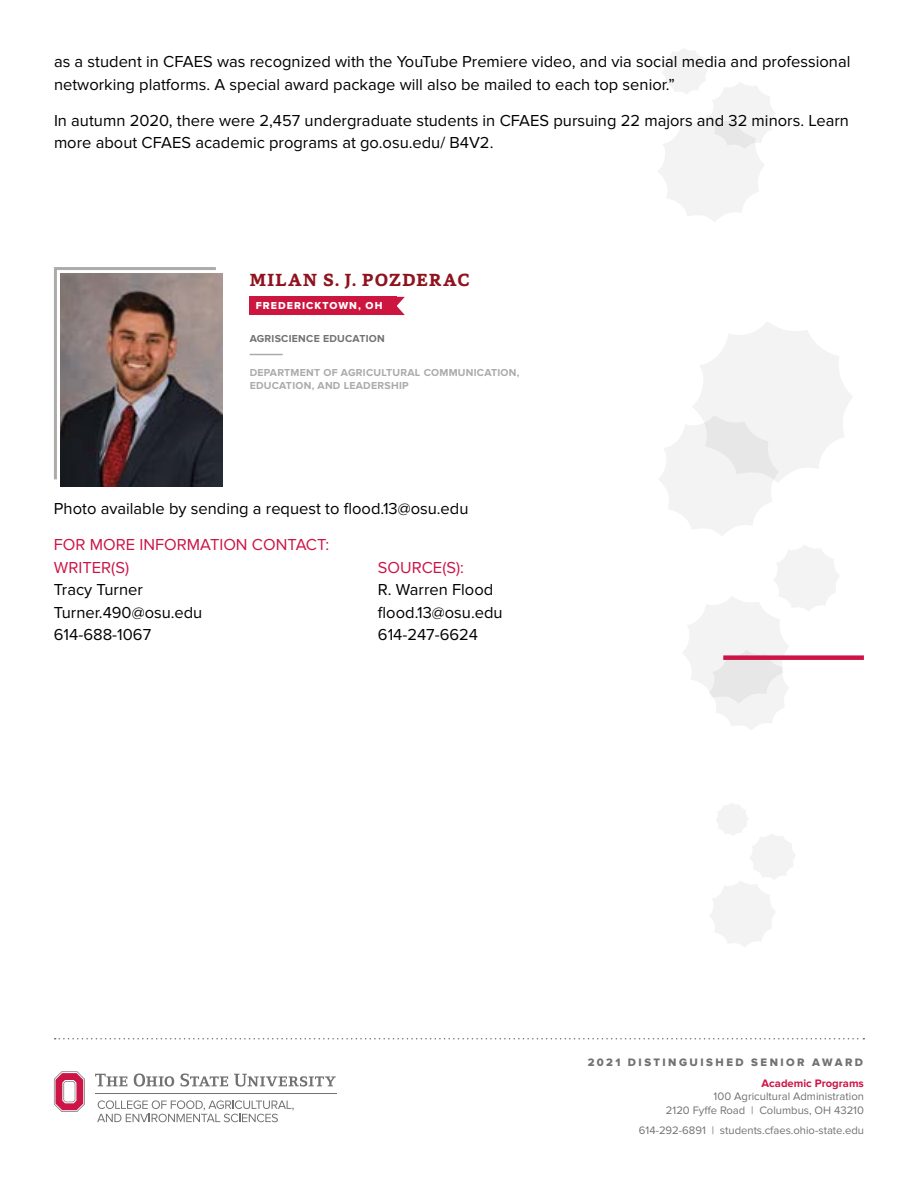
<style>
.page{position:relative;width:918px;height:1188px;background:#fff}
.page>*{position:absolute;margin:0;border:0;box-sizing:border-box;transform-origin:0 0}
.t1{font:700 18px "Capita";letter-spacing:.07em;color:#8e131e}
.t2{font:16.5px/22.5px "Proxima Nova";color:#000}
.t3{font:16.5px/22.5px "Proxima Nova";color:#cd1446}
.t4{font:11.25px/13.5px "Proxima Nova";color:#717272;text-align:right}
.t5{font:11.25px "Proxima Nova Extrabld";letter-spacing:.22em;color:#717272}
.t6{font:700 11.25px "Proxima Nova";color:#cd1446}
.t7{font:700 10.5px/13.5px "Proxima Nova";letter-spacing:.025em;color:#adaaaa}
.t8{font:700 10.5px "Proxima Nova";letter-spacing:.025em;color:#717272}
.t9{font:10.5px "Proxima Nova Extrabld";letter-spacing:.1em;color:#fff}
</style>
<div class="page">
<svg style="left:659px;top:322px;width:194px;height:214px"></svg>
<svg style="left:682px;top:545px;width:157px;height:185px"></svg>
<svg style="left:710px;top:803px;width:85px;height:144px"></svg>
<svg style="left:658px;top:48px;width:117px;height:174px"></svg>
<svg style="left:55px;top:1038px;width:809px;height:2px"></svg>
<svg style="left:97px;top:1100px;width:197px;height:22px"></svg>
<svg style="left:54px;top:1071px;width:31px;height:41px"></svg>
<hr style="left:95px;top:1093px;width:242px;height:1px;background:#717272">
<svg style="left:95px;top:1074px;width:32px;height:12px"></svg>
<svg style="left:134px;top:1073px;width:40px;height:14px"></svg>
<svg style="left:181px;top:1073px;width:47px;height:14px"></svg>
<svg style="left:234px;top:1074px;width:102px;height:13px"></svg>
<hr style="left:250px;top:354px;width:33px;height:1px;background:#adaaaa">
<svg style="left:54px;top:267px;width:162px;height:215px"></svg>
<div style="left:723px;top:655px;width:141px;height:5px;background:#cd1446"></div>
<svg style="left:396px;top:297px;width:9px;height:18px"></svg>
<div style="left:249px;top:297px;width:147px;height:18px;background:#cd163f"></div>
<img style="left:61px;top:273px;width:162px;height:213px">
<p class="t2" style="left:54px;top:51px;width:798px">as a student in CFAES was recognized with the YouTube Premiere video, and via social media and professional networking platforms. A special award package will also be mailed to each top senior.”</p>
<p class="t2" style="left:54px;top:109px;width:796px">In autumn 2020, there were 2,457 undergraduate students in CFAES pursuing 22 majors and 32 minors. Learn more about CFAES academic programs at go.osu.edu/ B4V2.</p>
<p class="t1" style="left:250px;top:268px;width:221px">MILAN S. J. POZDERAC</p>
<p class="t9" style="left:256px;top:300px;width:128px">FREDERICKTOWN, OH</p>
<p class="t8" style="left:250px;top:332px;width:137px">AGRISCIENCE EDUCATION</p>
<p class="t7" style="left:250px;top:366px;width:271px">DEPARTMENT OF AGRICULTURAL COMMUNICATION,<br>EDUCATION, AND LEADERSHIP</p>
<p class="t2" style="left:54px;top:498px;width:416px">Photo available by sending a request to flood.13@osu.edu</p>
<p class="t3" style="left:54px;top:534px;width:277px">FOR MORE INFORMATION CONTACT:<br>WRITER(S)</p>
<p class="t3" style="left:378px;top:556px;width:88px">SOURCE(S):</p>
<p class="t2" style="left:54px;top:579px;width:91px">Tracy Turner</p>
<p class="t2" style="left:378px;top:579px;width:117px">R. Warren Flood</p>
<p class="t2" style="left:54px;top:601px;width:150px">Turner.490@osu.edu</p>
<p class="t2" style="left:378px;top:601px;width:126px">flood.13@osu.edu</p>
<p class="t2" style="left:54px;top:624px;width:99px">614-688-1067</p>
<p class="t2" style="left:378px;top:624px;width:102px">614-247-6624</p>
<p class="t5" style="left:588px;top:1056px;width:277px">2021 DISTINGUISHED SENIOR AWARD</p>
<p class="t6" style="left:762px;top:1077px;width:104px">Academic Programs</p>
<p class="t4" style="left:666px;top:1090px;width:200px">100 Agricultural Administration<br>2120 Fyffe Road | Columbus, OH 43210</p>
<p class="t4" style="left:639px;top:1124px;width:227px">614-292-6891 | students.cfaes.ohio-state.edu</p>
</div>
